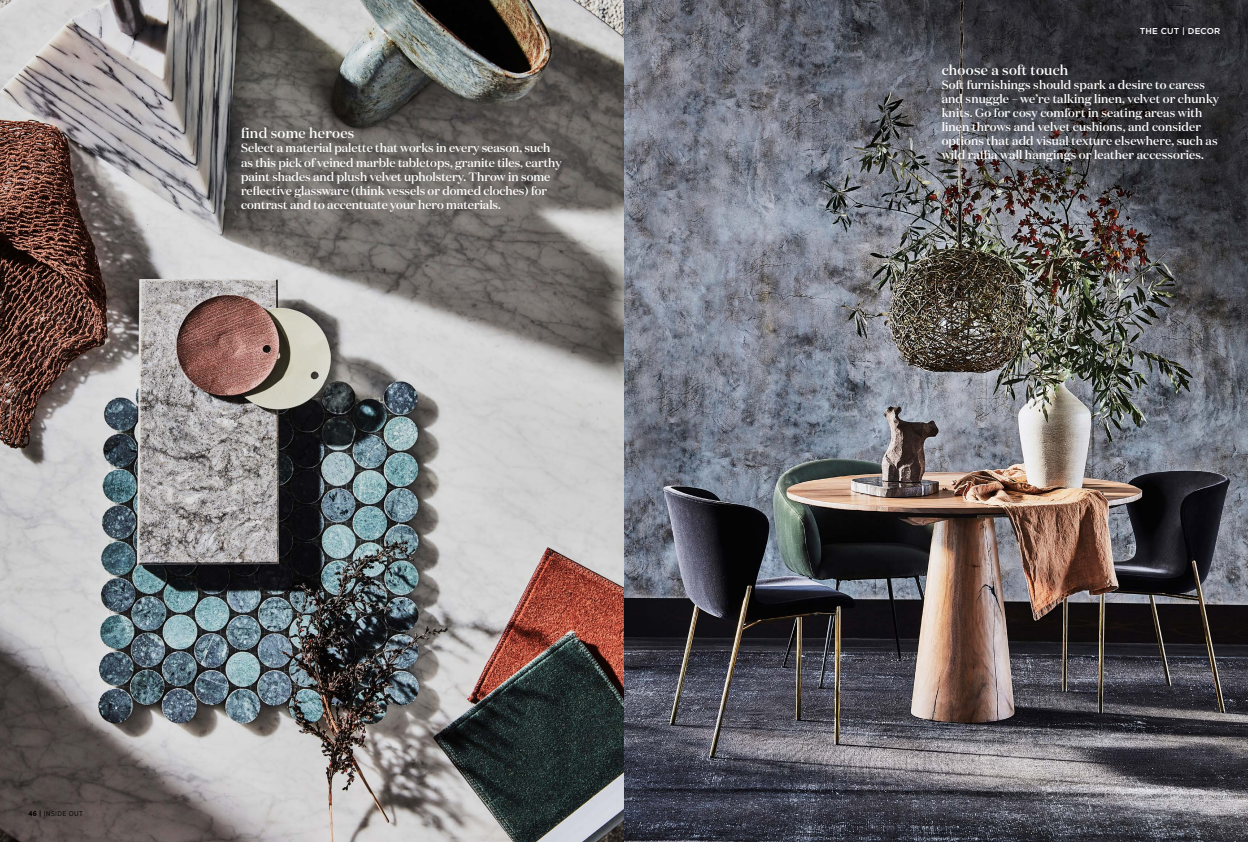
<style>
.page{position:relative;width:1248px;height:842px;background:#fff}
.page>*{position:absolute;margin:0;border:0;box-sizing:border-box;transform-origin:0 0}
.INTRO_domaine_medium{font:500 14px "Domaine Display";letter-spacing:.02em;color:#fff}
.INTRO_domaine_medium-2{font:500 12px/14px "Domaine Display";letter-spacing:.005em;color:#fff}
.SLUG_gotham{font:500 8.5px "Gotham";letter-spacing:.02em;color:#fff}
.FOLIO{font:7px "Gotham Narrow";letter-spacing:.05em;color:#000}
.s1{font-weight:700}
</style>
<div class="page">
<img style="left:0;top:0;width:1247px;height:842px">
<p class="INTRO_domaine_medium" style="left:241px;top:125px;width:115px">find some heroes</p>
<p class="INTRO_domaine_medium-2" style="left:241px;top:141px;width:322px">Select a material palette that works in every season, such as this pick of veined marble tabletops, granite tiles, earthy paint shades and plush velvet upholstery. Throw in some reflective glassware (think vessels or domed cloches) for contrast and to accentuate your hero materials.</p>
<p class="FOLIO" style="left:28px;top:809px;width:56px"><span class="s1">46 |</span> INSIDE OUT</p>
<p class="SLUG_gotham" style="left:1139px;top:26px;width:82px">THE CUT | DECOR</p>
<p class="INTRO_domaine_medium" style="left:941px;top:62px;width:128px">choose a soft touch</p>
<p class="INTRO_domaine_medium-2" style="left:941px;top:78px;width:279px">Soft furnishings should spark a desire to caress and snuggle – we’re talking linen, velvet or chunky knits. Go for cosy comfort in seating areas with linen throws and velvet cushions, and consider options that add visual texture elsewhere, such as wild raffia wall hangings or leather accessories.</p>
</div>
